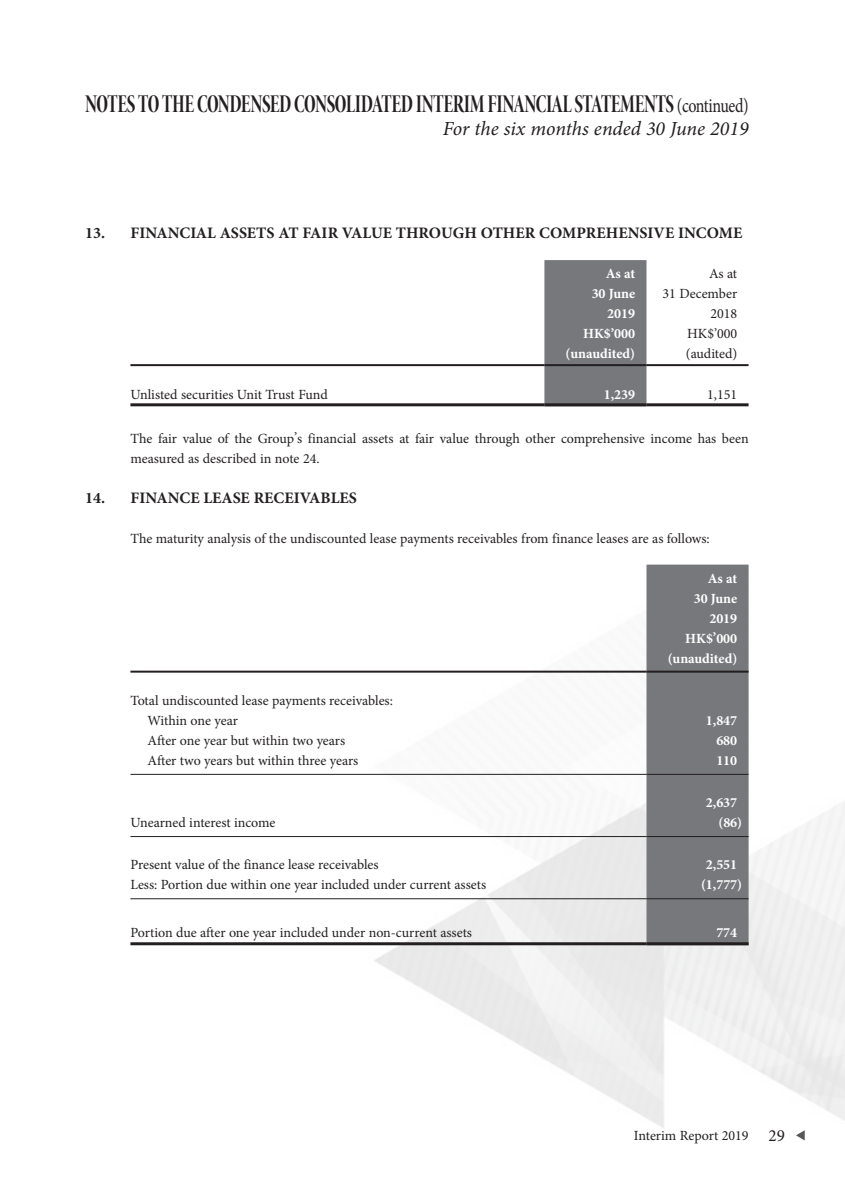
<style>
.page{position:relative;width:845px;height:1191px;background:#fff}
.page>*{position:absolute;margin:0;border:0;box-sizing:border-box;transform-origin:0 0}
.t1{font:26px "Minion Pro Bold Cn Disp";letter-spacing:-.02em;color:#231f20;scale:.8 1}
.t2{font:italic 20px "Minion Pro";letter-spacing:-.005em;color:#231f20}
.Heading_1{font:700 16px "Minion Pro";color:#231f20}
.Body_Text{font:14px/20px "Minion Pro";color:#231f20}
.Body_Text-2{font:700 14px "Minion Pro";letter-spacing:-.005em;color:#fff}
.s1{font-family:"Minion Pro";font-size:20px}
.s2{font-size:17px}
</style>
<div class="page">
<img style="left:367px;top:595px;width:478px;height:544px">
<svg style="left:796px;top:1130px;width:8px;height:10px"></svg>
<div style="left:544px;top:260px;width:102px;height:143px;background:#76787b"></div>
<hr style="left:130px;top:364px;width:414px;height:2px;background:#231f20">
<hr style="left:544px;top:364px;width:102px;height:2px;background:#231f20">
<hr style="left:646px;top:364px;width:102px;height:2px;background:#231f20">
<hr style="left:130px;top:403px;width:414px;height:3px;background:#231f20">
<hr style="left:544px;top:403px;width:102px;height:3px;background:#231f20">
<hr style="left:646px;top:403px;width:102px;height:3px;background:#231f20">
<div style="left:646px;top:564px;width:102px;height:378px;background:#76787b"></div>
<hr style="left:130px;top:670px;width:516px;height:2px;background:#231f20">
<hr style="left:646px;top:670px;width:102px;height:2px;background:#231f20">
<hr style="left:130px;top:774px;width:516px;height:1px;background:#231f20">
<hr style="left:646px;top:774px;width:102px;height:1px;background:#231f20">
<hr style="left:130px;top:836px;width:516px;height:1px;background:#231f20">
<hr style="left:646px;top:836px;width:102px;height:1px;background:#231f20">
<hr style="left:130px;top:898px;width:516px;height:1px;background:#231f20">
<hr style="left:646px;top:898px;width:102px;height:1px;background:#231f20">
<hr style="left:130px;top:942px;width:516px;height:3px;background:#231f20">
<hr style="left:646px;top:942px;width:102px;height:3px;background:#231f20">
<h1 class="t1" style="left:85px;top:87px;width:831px">NOTES TO THE CONDENSED CONSOLIDATED INTERIM FINANCIAL STATEMENTS <span class="s1">(continued)</span></h1>
<h2 class="t2" style="left:443px;top:115px;width:307px">For the six months ended 30 June 2019</h2>
<p class="Heading_1" style="left:85px;top:222px;width:659px">13. FINANCIAL ASSETS AT FAIR VALUE THROUGH OTHER COMPREHENSIVE INCOME</p>
<p class="Body_Text-2" style="left:606px;top:264px;width:31px">As at</p>
<p class="Body_Text-2" style="left:591px;top:284px;width:45px">30 June</p>
<p class="Body_Text-2" style="left:607px;top:304px;width:29px">2019</p>
<p class="Body_Text" style="left:709px;top:264px;width:30px">As at</p>
<p class="Body_Text" style="left:662px;top:284px;width:76px">31 December</p>
<p class="Body_Text" style="left:710px;top:304px;width:28px">2018</p>
<p class="Body_Text-2" style="left:583px;top:324px;width:53px">HK$’000</p>
<p class="Body_Text" style="left:687px;top:324px;width:51px">HK$’000</p>
<p class="Body_Text-2" style="left:565px;top:344px;width:71px">(unaudited)</p>
<p class="Body_Text" style="left:686px;top:344px;width:53px">(audited)</p>
<p class="Body_Text" style="left:130px;top:384px;width:199px">Unlisted securities Unit Trust Fund</p>
<p class="Body_Text-2" style="left:604px;top:384px;width:33px">1,239</p>
<p class="Body_Text" style="left:707px;top:384px;width:31px">1,151</p>
<p class="Body_Text" style="left:130px;top:428px;width:620px">The fair value of the Group’s financial assets at fair value through other comprehensive income has been measured as described in note 24.</p>
<p class="Heading_1" style="left:85px;top:486px;width:273px">14. FINANCE LEASE RECEIVABLES</p>
<p class="Body_Text" style="left:130px;top:528px;width:581px">The maturity analysis of the undiscounted lease payments receivables from finance leases are as follows:</p>
<p class="Body_Text-2" style="left:708px;top:568px;width:31px">As at</p>
<p class="Body_Text-2" style="left:694px;top:588px;width:45px">30 June</p>
<p class="Body_Text-2" style="left:709px;top:608px;width:29px">2019</p>
<p class="Body_Text-2" style="left:685px;top:628px;width:53px">HK$’000</p>
<p class="Body_Text-2" style="left:667px;top:648px;width:71px">(unaudited)</p>
<p class="Body_Text" style="left:130px;top:690px;width:264px">Total undiscounted lease payments receivables:</p>
<p class="Body_Text" style="left:147px;top:710px;width:92px">Within one year</p>
<p class="Body_Text-2" style="left:706px;top:710px;width:33px">1,847</p>
<p class="Body_Text" style="left:147px;top:730px;width:199px">After one year but within two years</p>
<p class="Body_Text-2" style="left:716px;top:730px;width:22px">680</p>
<p class="Body_Text" style="left:147px;top:750px;width:212px">After two years but within three years</p>
<p class="Body_Text-2" style="left:716px;top:750px;width:22px">110</p>
<p class="Body_Text-2" style="left:706px;top:793px;width:33px">2,637</p>
<p class="Body_Text" style="left:130px;top:813px;width:147px">Unearned interest income</p>
<p class="Body_Text-2" style="left:718px;top:813px;width:25px">(86)</p>
<p class="Body_Text" style="left:130px;top:855px;width:250px">Present value of the finance lease receivables</p>
<p class="Body_Text-2" style="left:706px;top:855px;width:33px">2,551</p>
<p class="Body_Text" style="left:130px;top:875px;width:357px">Less: Portion due within one year included under current assets</p>
<p class="Body_Text-2" style="left:701px;top:875px;width:43px">(1,777)</p>
<p class="Body_Text" style="left:130px;top:923px;width:343px">Portion due after one year included under non-current assets</p>
<p class="Body_Text-2" style="left:716px;top:923px;width:22px">774</p>
<p class="Body_Text" style="left:634px;top:1125px;width:153px">Interim Report 2019 <span class="s2">29</span></p>
</div>
